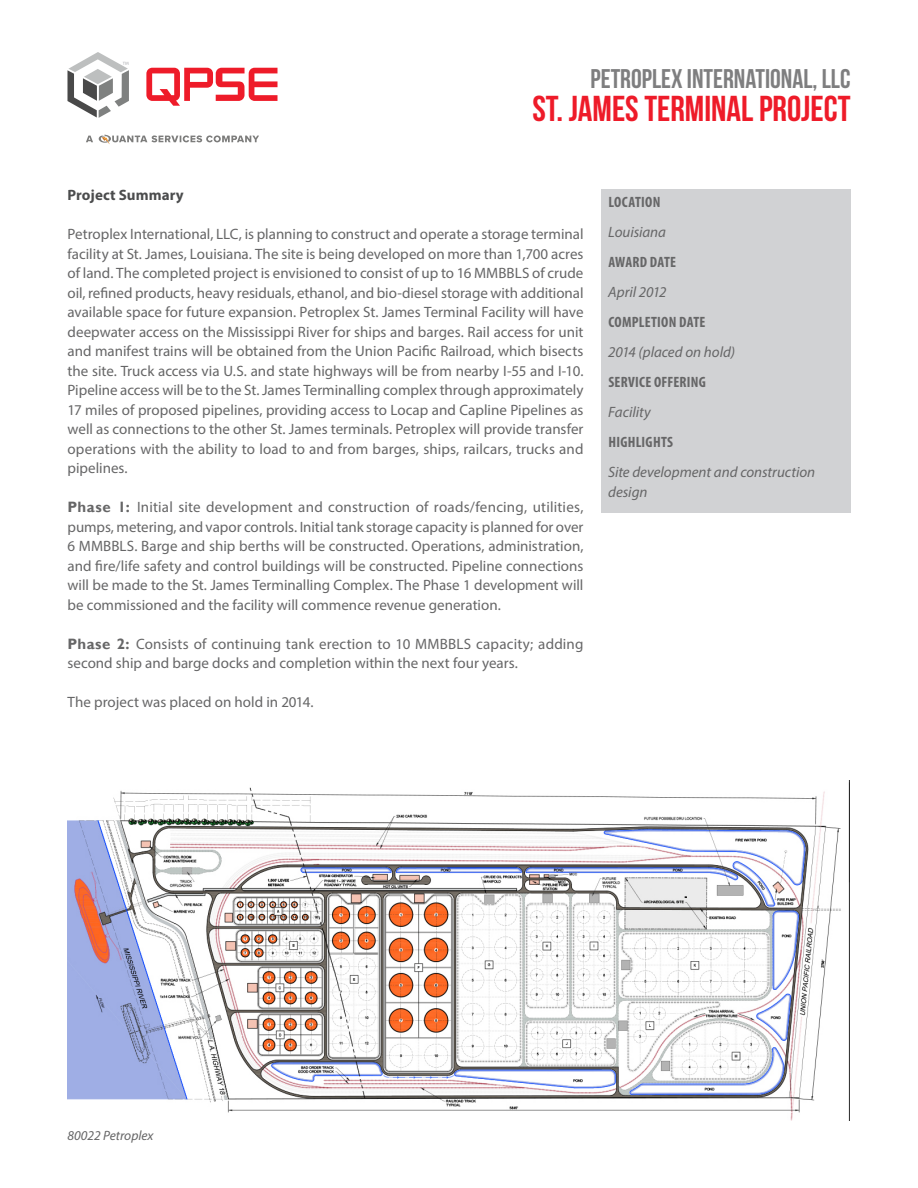
<style>
.page{position:relative;width:918px;height:1188px;background:#fff}
.page>*{position:absolute;margin:0;border:0;box-sizing:border-box;transform-origin:0 0}
.t1{font:36px "Bebas Neue";color:#ee1b29}
.t2{font:27px "Bebas Neue";color:#7e7e7f}
.t3{font:15px/19.5px "Myriad Pro";letter-spacing:.005em;color:#666667;text-align:justify}
.t4{font:italic 15px/19.5px "Myriad Pro";color:#666667}
.t5{font:700 condensed 15px "Myriad Pro";letter-spacing:.015em;color:#666667}
.t6{font:700 15px "Myriad Pro";letter-spacing:.005em;color:#4b4c4d}
.t7{font:italic 13.5px "Myriad Pro";color:#666667}
.s1{font-family:"Gill Sans";font-weight:700}
</style>
<div class="page">
<svg style="left:146px;top:68px;width:132px;height:38px"></svg>
<svg style="left:68px;top:52px;width:61px;height:66px"></svg>
<svg style="left:86px;top:136px;width:7px;height:6px"></svg>
<svg style="left:99px;top:135px;width:160px;height:9px"></svg>
<div style="left:601px;top:189px;width:250px;height:324px;background:#d1d2d4"></div>
<img style="left:68px;top:781px;width:782px;height:340px">
<h2 class="t2" style="left:591px;top:64px;width:261px">PETROPLEX INTERNATIONAL, LLC</h2>
<h1 class="t1" style="left:532px;top:89px;width:320px">ST. JAMES TERMINAL PROJECT</h1>
<p class="t6" style="left:68px;top:185px;width:118px">Project Summary</p>
<p class="t3" style="left:68px;top:224px;width:518px">Petroplex International, LLC, is planning to construct and operate a storage terminal facility at St. James, Louisiana. The site is being developed on more than 1,700 acres of land. The completed project is envisioned to consist of up to 16 MMBBLS of crude oil, refined products, heavy residuals, ethanol, and bio-diesel storage with additional available space for future expansion. Petroplex St. James Terminal Facility will have deepwater access on the Mississippi River for ships and barges. Rail access for unit and manifest trains will be obtained from the Union Pacific Railroad, which bisects the site. Truck access via U.S. and state highways will be from nearby I-55 and I-10.<br>Pipeline access will be to the St. James Terminalling complex through approximately 17 miles of proposed pipelines, providing access to Locap and Capline Pipelines as well as connections to the other St. James terminals. Petroplex will provide transfer operations with the ability to load to and from barges, ships, railcars, trucks and pipelines.</p>
<p class="t3" style="left:68px;top:497px;width:518px"><span class="s1">Phase 1:</span> Initial site development and construction of roads/fencing, utilities, pumps, metering, and vapor controls. Initial tank storage capacity is planned for over 6 MMBBLS. Barge and ship berths will be constructed. Operations, administration, and fire/life safety and control buildings will be constructed. Pipeline connections will be made to the St. James Terminalling Complex. The Phase 1 development will be commissioned and the facility will commence revenue generation.</p>
<p class="t3" style="left:68px;top:634px;width:518px"><span class="s1">Phase 2:</span> Consists of continuing tank erection to 10 MMBBLS capacity; adding second ship and barge docks and completion within the next four years.</p>
<p class="t3" style="left:68px;top:692px;width:248px">The project was placed on hold in 2014.</p>
<p class="t5" style="left:608px;top:193px;width:54px">LOCATION</p>
<p class="t4" style="left:608px;top:222px;width:59px">Louisiana</p>
<p class="t5" style="left:608px;top:253px;width:69px">AWARD DATE</p>
<p class="t4" style="left:608px;top:282px;width:60px">April 2012</p>
<p class="t5" style="left:608px;top:313px;width:99px">COMPLETION DATE</p>
<p class="t4" style="left:608px;top:342px;width:128px">2014 (placed on hold)</p>
<p class="t5" style="left:608px;top:373px;width:99px">SERVICE OFFERING</p>
<p class="t4" style="left:608px;top:402px;width:44px">Facility</p>
<p class="t5" style="left:608px;top:433px;width:66px">HIGHLIGHTS</p>
<p class="t4" style="left:608px;top:462px;width:209px">Site development and construction design</p>
<p class="t7" style="left:68px;top:1127px;width:88px">80022 Petroplex</p>
</div>
